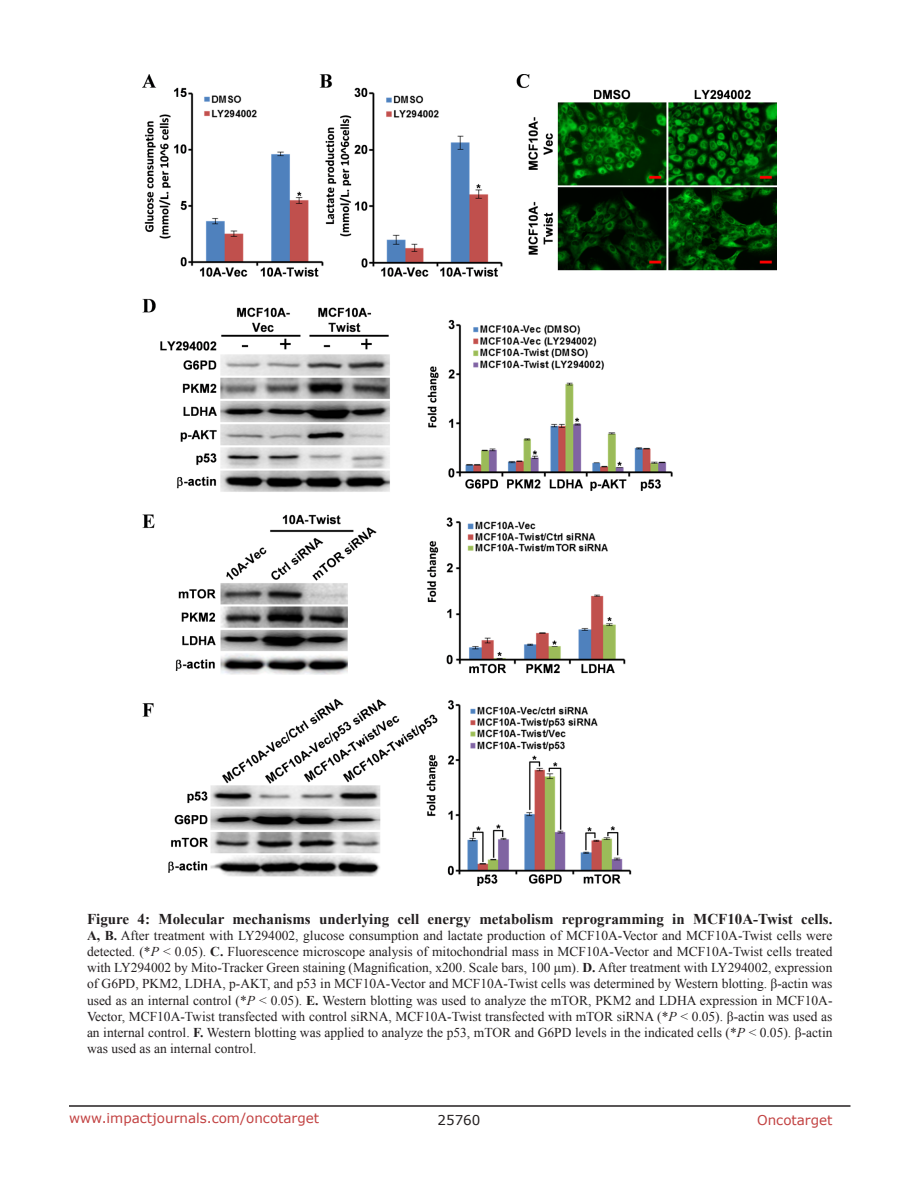
<style>
.page{position:relative;width:918px;height:1188px;background:#fff}
.page>*{position:absolute;margin:0;border:0;box-sizing:border-box;transform-origin:0 0}
.FigureText{font:700 15px "Times New Roman";color:#231f20}
.FigureText-2{font:13.5px/16.2px "Times New Roman";color:#231f20;text-align:justify}
.t1{font:13.5px "Verdana";color:#c24141}
.t2{font:13.5px "Verdana";color:#231f20}
.s1{font-weight:700}
.s2{font-style:italic}
</style>
<div class="page">
<hr style="left:69px;top:1105px;width:781px;height:2px;background:#231f20">
<img style="left:143px;top:75px;width:634px;height:811px">
<p class="FigureText" style="left:87px;top:908px;width:747px">Figure 4: Molecular mechanisms underlying cell energy metabolism reprogramming in MCF10A-Twist cells.</p>
<p class="FigureText-2" style="left:87px;top:927px;width:747px"><span class="s1">A, B.</span> After treatment with LY294002, glucose consumption and lactate production of MCF10A-Vector and MCF10A-Twist cells were detected. (*<span class="s2">P</span> &lt; 0.05). <span class="s1">C.</span> Fluorescence microscope analysis of mitochondrial mass in MCF10A-Vector and MCF10A-Twist cells treated with LY294002 by Mito-Tracker Green staining (Magnification, x200. Scale bars, 100 μm). <span class="s1">D.</span> After treatment with LY294002, expression of G6PD, PKM2, LDHA, p-AKT, and p53 in MCF10A-Vector and MCF10A-Twist cells was determined by Western blotting. β-actin was used as an internal control (*<span class="s2">P</span> &lt; 0.05). <span class="s1">E.</span> Western blotting was used to analyze the mTOR, PKM2 and LDHA expression in MCF10A-Vector, MCF10A-Twist transfected with control siRNA, MCF10A-Twist transfected with mTOR siRNA (*<span class="s2">P</span> &lt; 0.05). β-actin was used as an internal control. <span class="s1">F.</span> Western blotting was applied to analyze the p53, mTOR and G6PD levels in the indicated cells (*<span class="s2">P</span> &lt; 0.05). β-actin was used as an internal control.</p>
<p class="t1" style="left:69px;top:1109px;width:252px">www.impactjournals.com/oncotarget</p>
<p class="t2" style="left:438px;top:1111px;width:44px">25760</p>
<p class="t1" style="left:757px;top:1111px;width:77px">Oncotarget</p>
</div>
